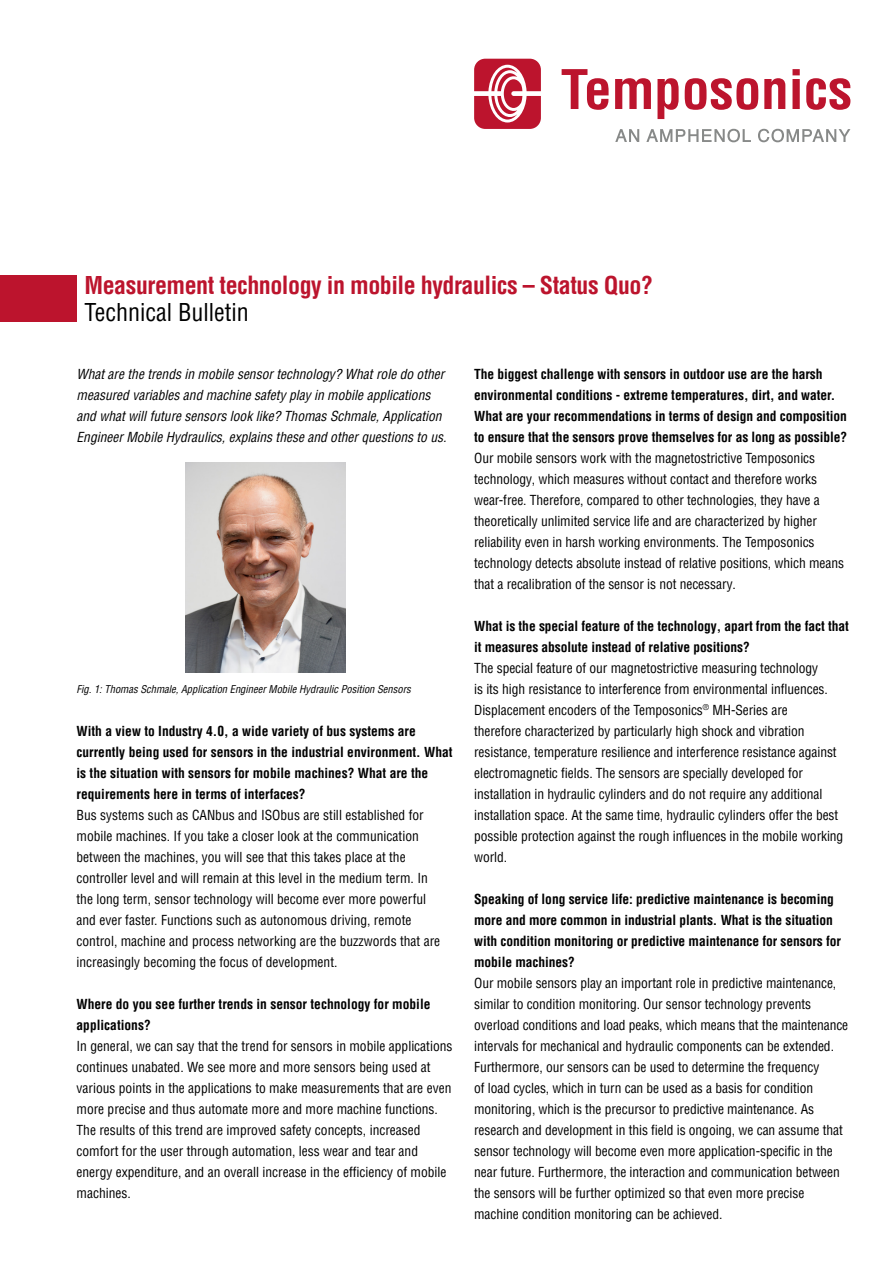
<style>
.page{position:relative;width:893px;height:1263px;background:#fff}
.page>*{position:absolute;margin:0;border:0;box-sizing:border-box;transform-origin:0 0}
.t1{font:700 condensed 24px/27px "Helvetica LT Pro";letter-spacing:-.02em;color:#bc142d}
.Continuous_text{font:condensed 13.5px/21px "Helvetica LT Pro";letter-spacing:-.005em;color:#000}
.Continuous_text-2{font:700 condensed 13.5px/21px "Helvetica LT Pro";letter-spacing:-.005em;color:#000}
.Continuous_text-3{font:italic condensed 13.5px/21px "Helvetica LT Pro";color:#000}
.t2{font:italic condensed 10.5px "Helvetica LT Pro";color:#000}
.s1{font-weight:400;color:#000}
</style>
<div class="page">
<div style="left:0;top:275px;width:77px;height:47px;background:#bc142d"></div>
<svg style="left:562px;top:69px;width:47px;height:41px"></svg>
<svg style="left:615px;top:78px;width:36px;height:31px"></svg>
<svg style="left:657px;top:78px;width:22px;height:41px"></svg>
<svg style="left:685px;top:78px;width:73px;height:32px"></svg>
<svg style="left:764px;top:78px;width:21px;height:31px"></svg>
<svg style="left:792px;top:69px;width:8px;height:40px"></svg>
<svg style="left:806px;top:78px;width:44px;height:32px"></svg>
<svg style="left:615px;top:129px;width:24px;height:13px"></svg>
<svg style="left:646px;top:129px;width:105px;height:13px"></svg>
<svg style="left:758px;top:129px;width:92px;height:13px"></svg>
<svg style="left:474px;top:59px;width:67px;height:70px"></svg>
<img style="left:185px;top:463px;width:160px;height:210px">
<p class="t1" style="left:85px;top:271px;width:570px">Measurement technology in mobile hydraulics – Status Quo?<br><span class="s1">Technical Bulletin</span></p>
<p class="Continuous_text-3" style="left:77px;top:363px;width:371px">What are the trends in mobile sensor technology? What role do other measured variables and machine safety play in mobile applications and what will future sensors look like? Thomas Schmale, Application Engineer Mobile Hydraulics, explains these and other questions to us.</p>
<p class="t2" style="left:77px;top:683px;width:336px">Fig. 1: Thomas Schmale, Application Engineer Mobile Hydraulic Position Sensors</p>
<p class="Continuous_text-2" style="left:77px;top:720px;width:378px">With a view to Industry 4.0, a wide variety of bus systems are currently being used for sensors in the industrial environment. What is the situation with sensors for mobile machines? What are the requirements here in terms of interfaces?</p>
<p class="Continuous_text" style="left:77px;top:804px;width:365px">Bus systems such as CANbus and ISObus are still established for mobile machines. If you take a closer look at the communication between the machines, you will see that this takes place at the controller level and will remain at this level in the medium term. In the long term, sensor technology will become ever more powerful and ever faster. Functions such as autonomous driving, remote control, machine and process networking are the buzzwords that are increasingly becoming the focus of development.</p>
<p class="Continuous_text-2" style="left:77px;top:993px;width:355px">Where do you see further trends in sensor technology for mobile applications?</p>
<p class="Continuous_text" style="left:77px;top:1035px;width:377px">In general, we can say that the trend for sensors in mobile applications continues unabated. We see more and more sensors being used at various points in the applications to make measurements that are even more precise and thus automate more and more machine functions.<br>The results of this trend are improved safety concepts, increased comfort for the user through automation, less wear and tear and energy expenditure, and an overall increase in the efficiency of mobile machines.</p>
<p class="Continuous_text-2" style="left:474px;top:363px;width:375px">The biggest challenge with sensors in outdoor use are the harsh environmental conditions - extreme temperatures, dirt, and water.<br>What are your recommendations in terms of design and composition to ensure that the sensors prove themselves for as long as possible?</p>
<p class="Continuous_text" style="left:474px;top:447px;width:371px">Our mobile sensors work with the magnetostrictive Temposonics technology, which measures without contact and therefore works wear-free. Therefore, compared to other technologies, they have a theoretically unlimited service life and are characterized by higher reliability even in harsh working environments. The Temposonics technology detects absolute instead of relative positions, which means that a recalibration of the sensor is not necessary.</p>
<p class="Continuous_text-2" style="left:474px;top:615px;width:376px">What is the special feature of the technology, apart from the fact that it measures absolute instead of relative positions?</p>
<p class="Continuous_text" style="left:474px;top:657px;width:371px">The special feature of our magnetostrictive measuring technology<br>is its high resistance to interference from environmental influences.<br>Displacement encoders of the Temposonics<sup>®</sup> MH-Series are<br>therefore characterized by particularly high shock and vibration resistance, temperature resilience and interference resistance against electromagnetic fields. The sensors are specially developed for installation in hydraulic cylinders and do not require any additional installation space. At the same time, hydraulic cylinders offer the best possible protection against the rough influences in the mobile working world.</p>
<p class="Continuous_text-2" style="left:474px;top:888px;width:368px">Speaking of long service life: predictive maintenance is becoming more and more common in industrial plants. What is the situation with condition monitoring or predictive maintenance for sensors for mobile machines?</p>
<p class="Continuous_text" style="left:474px;top:972px;width:376px">Our mobile sensors play an important role in predictive maintenance, similar to condition monitoring. Our sensor technology prevents overload conditions and load peaks, which means that the maintenance intervals for mechanical and hydraulic components can be extended.<br>Furthermore, our sensors can be used to determine the frequency<br>of load cycles, which in turn can be used as a basis for condition monitoring, which is the precursor to predictive maintenance. As research and development in this field is ongoing, we can assume that sensor technology will become even more application-specific in the near future. Furthermore, the interaction and communication between the sensors will be further optimized so that even more precise machine condition monitoring can be achieved.</p>
</div>
